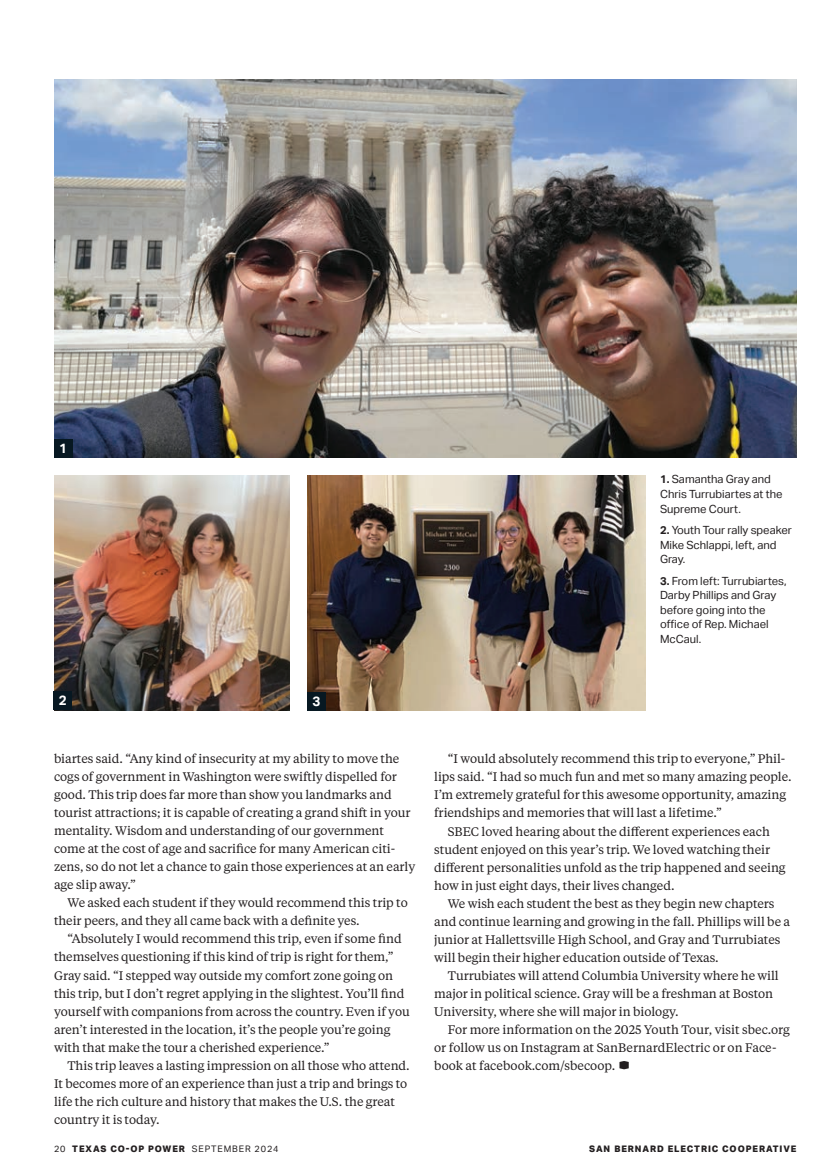
<style>
.page{position:relative;width:837px;height:1175px;background:#fff}
.page>*{position:absolute;margin:0;border:0;box-sizing:border-box;transform-origin:0 0}
.t1{font:700 13.5px "Aktiv Grotesk";color:#fff}
.t2{font:12.3px/18px "Tiempos Text";letter-spacing:-.005em;color:#231f20}
.t3{font:11.25px/14.7px "Aktiv Grotesk";color:#231f20}
.t4{font:9px "Aktiv Grotesk";letter-spacing:.1em;color:#231f20}
.t5{font:800 9px "Aktiv Grotesk";letter-spacing:.1em;color:#231f20}
.s1{font-weight:700}
.s2{font-family:"TCP Logo Font";font-size:13.8px}
.s3{font-weight:800}
</style>
<div class="page">
<img style="left:54px;top:79px;width:742px;height:378px">
<img style="left:54px;top:475px;width:236px;height:236px">
<div style="left:54px;top:439px;width:18px;height:18px;background:#071822"></div>
<div style="left:54px;top:691px;width:18px;height:18px;background:#071822"></div>
<img style="left:308px;top:475px;width:337px;height:236px">
<div style="left:308px;top:692px;width:18px;height:19px;background:#071822"></div>
<p class="t1" style="left:59px;top:440px;width:9px">1</p>
<p class="t3" style="left:660px;top:472px;width:124px"><span class="s1">1.</span> Samantha Gray and<br>Chris Turrubiartes at the<br>Supreme Court.</p>
<p class="t3" style="left:660px;top:522px;width:133px"><span class="s1">2.</span> Youth Tour rally speaker<br>Mike Schlappi, left, and<br>Gray.</p>
<p class="t3" style="left:660px;top:573px;width:128px"><span class="s1">3.</span> From left: Turrubiartes,<br>Darby Phillips and Gray before going into the office of Rep. Michael<br>McCaul.</p>
<p class="t1" style="left:59px;top:692px;width:9px">2</p>
<p class="t1" style="left:313px;top:694px;width:9px">3</p>
<p class="t2" style="left:54px;top:749px;width:363px">biartes said. “Any kind of insecurity at my ability to move the cogs of government in Washington were swiftly dispelled for good. This trip does far more than show you landmarks and tourist attractions; it is capable of creating a grand shift in your mentality. Wisdom and understanding of our government come at the cost of age and sacrifice for many American citi&shy;zens, so do not let a chance to gain those experiences at an early age slip away.”</p>
<p class="t2" style="left:54px;top:893px;width:355px;text-indent:14px">We asked each student if they would recommend this trip to their peers, and they all came back with a definite yes.</p>
<p class="t2" style="left:54px;top:929px;width:357px;text-indent:14px">“Absolutely I would recommend this trip, even if some find themselves questioning if this kind of trip is right for them,” Gray said. “I stepped way outside my comfort zone going on this trip, but I don’t regret applying in the slightest. You’ll find yourself with companions from across the country. Even if you aren’t interested in the location, it’s the people you’re going with that make the tour a cherished experience.”</p>
<p class="t2" style="left:54px;top:1055px;width:357px;text-indent:14px">This trip leaves a lasting impression on all those who attend.<br>It becomes more of an experience than just a trip and brings to life the rich culture and history that makes the U.S. the great country it is today.</p>
<p class="t2" style="left:448px;top:749px;width:339px">“I would absolutely recommend this trip to everyone,” Phil-</p>
<p class="t2" style="left:434px;top:767px;width:359px">lips said. “I had so much fun and met so many amazing people.</p>
<p class="t2" style="left:434px;top:785px;width:353px">I’m extremely grateful for this awesome opportunity, amazing</p>
<p class="t2" style="left:434px;top:803px;width:289px">friendships and memories that will last a lifetime.”</p>
<p class="t2" style="left:448px;top:821px;width:324px">SBEC loved hearing about the different experiences each</p>
<p class="t2" style="left:434px;top:839px;width:337px">student enjoyed on this year’s trip. We loved watching their</p>
<p class="t2" style="left:434px;top:857px;width:353px">different personalities unfold as the trip happened and seeing</p>
<p class="t2" style="left:434px;top:875px;width:242px">how in just eight days, their lives changed.</p>
<p class="t2" style="left:448px;top:893px;width:328px">We wish each student the best as they begin new chapters</p>
<p class="t2" style="left:434px;top:911px;width:357px">and continue learning and growing in the fall. Phillips will be a</p>
<p class="t2" style="left:434px;top:929px;width:348px">junior at Hallettsville High School, and Gray and Turrubiates</p>
<p class="t2" style="left:434px;top:947px;width:286px">will begin their higher education outside of Texas.</p>
<p class="t2" style="left:448px;top:965px;width:333px">Turrubiates will attend Columbia University where he will</p>
<p class="t2" style="left:434px;top:983px;width:340px">major in political science. Gray will be a freshman at Boston</p>
<p class="t2" style="left:434px;top:1001px;width:246px">University, where she will major in biology.</p>
<p class="t2" style="left:448px;top:1019px;width:344px">For more information on the 2025 Youth Tour, visit sbec.org</p>
<p class="t2" style="left:434px;top:1037px;width:344px">or follow us on Instagram at SanBernardElectric or on Face-</p>
<p class="t2" style="left:434px;top:1055px;width:198px">book at facebook.com/sbecoop. <span class="s2">D</span></p>
<p class="t4" style="left:54px;top:1143px;width:226px">20 <span class="s3">TEXAS CO-OP POWER</span> SEPTEMBER 2024</p>
<p class="t5" style="left:589px;top:1143px;width:209px">SAN BERNARD ELECTRIC COOPERATIVE</p>
</div>
